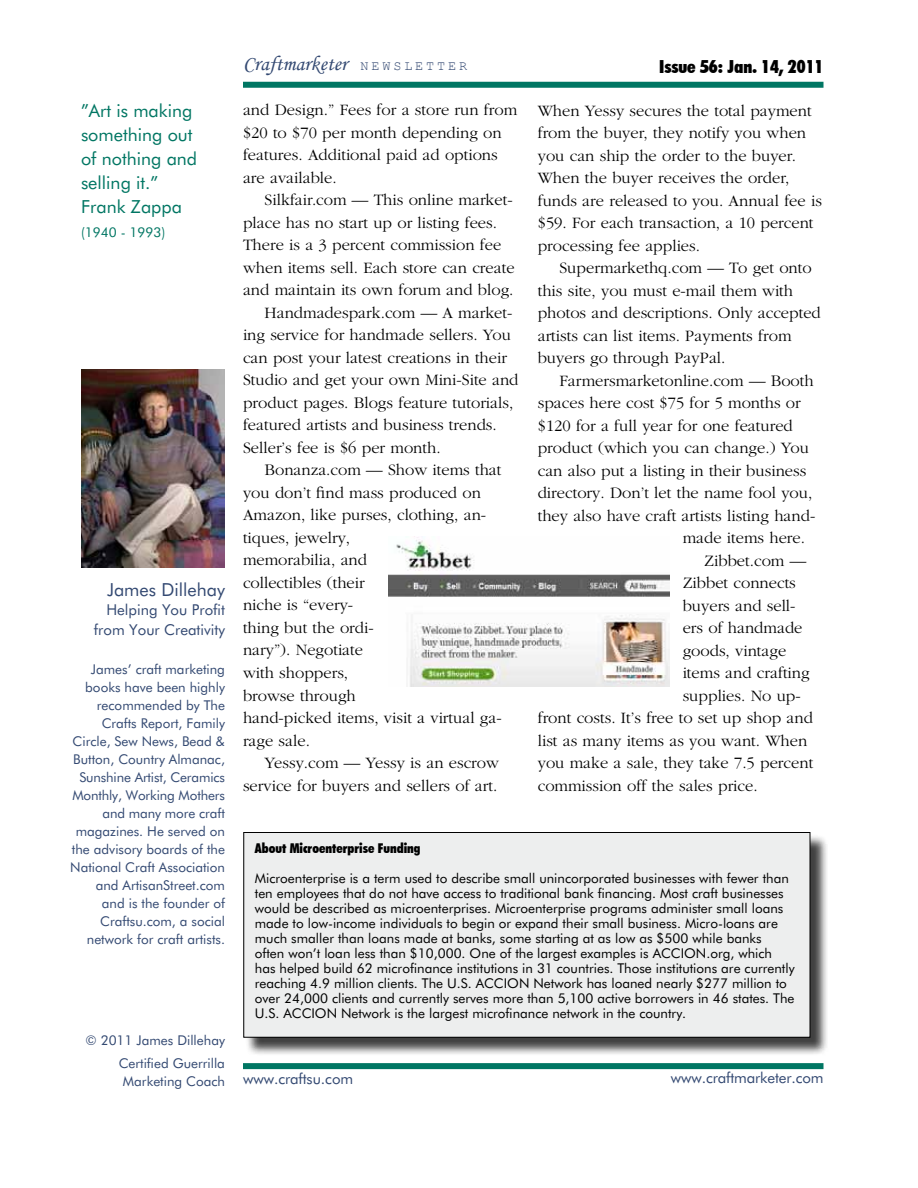
<style>
.page{position:relative;width:918px;height:1188px;background:#fff}
.page>*{position:absolute;margin:0;border:0;box-sizing:border-box;transform-origin:0 0}
.t1{font:21px "Monotype Corsiva";color:#334972}
.t2{font:18px/24px "Futura Book BT";color:#007663}
.t3{font:900 condensed 18px "Futura BT";color:#000}
.t4{font:18px "Futura Book BT";color:#334972}
.t5{font:300 16.5px/22.5px "Garamond";color:#000}
.t6{font:15px/19.5px "Futura Book BT";color:#334972;text-align:right}
.t7{font:13.5px/15px "Futura Book BT";color:#000}
.t8{font:13.5px/18px "Futura Book BT";color:#334972;text-align:right}
.t9{font:900 condensed 13.5px "Futura BT";color:#000}
.t10{font:13.5px "Futura Book BT";color:#007663}
.s1{font-family:"Courier New";font-size:13.5px}
</style>
<div class="page">
<div style="left:243px;top:82px;width:581px;height:6px;background:#007663"></div>
<div style="left:243px;top:1063px;width:581px;height:6px;background:#007663"></div>
<img style="left:81px;top:369px;width:144px;height:199px">
<div style="left:246px;top:834px;width:583px;height:222px;background:#000;opacity:.75"></div>
<div style="left:244px;top:832px;width:566px;height:205px;background:#edeeee"></div>
<div style="left:243px;top:832px;width:567px;height:206px;border:1px solid #000"></div>
<img style="left:388px;top:537px;width:281px;height:149px">
<p class="t2" style="left:81px;top:98px;width:118px">”Art is making something out of nothing and selling it.”<br>Frank Zappa</p>
<p class="t10" style="left:81px;top:224px;width:86px">(1940 - 1993)</p>
<p class="t4" style="left:107px;top:579px;width:119px">James Dillehay</p>
<p class="t6" style="left:94px;top:600px;width:133px">Helping You Profit from Your Creativity</p>
<p class="t8" style="left:70px;top:660px;width:156px">James’ craft marketing books have been highly recommended by The<br>Crafts Report, Family<br>Circle, Sew News, Bead &amp;<br>Button, Country Almanac,<br>Sunshine Artist, Ceramics<br>Monthly, Working Mothers and many more craft magazines. He served on the advisory boards of the<br>National Craft Association and ArtisanStreet.com and is the founder of<br>Craftsu.com, a social network for craft artists.</p>
<p class="t1" style="left:243px;top:51px;width:226px">Craftmarketer <span class="s1">N E W S L E T T E R</span></p>
<p class="t3" style="left:659px;top:56px;width:166px">Issue 56: Jan. 14, 2011</p>
<p class="t5" style="left:243px;top:99px;width:276px">and Design.” Fees for a store run from $20 to $70 per month depending on features. Additional paid ad options are available.</p>
<p class="t5" style="left:265px;top:189px;width:250px">Silkfair.com — This online market-</p>
<p class="t5" style="left:243px;top:212px;width:256px">place has no start up or listing fees.</p>
<p class="t5" style="left:243px;top:234px;width:260px">There is a 3 percent commission fee</p>
<p class="t5" style="left:243px;top:257px;width:273px">when items sell. Each store can create</p>
<p class="t5" style="left:243px;top:279px;width:272px">and maintain its own forum and blog.</p>
<p class="t5" style="left:265px;top:302px;width:249px">Handmadespark.com — A market-</p>
<p class="t5" style="left:243px;top:324px;width:269px">ing service for handmade sellers. You</p>
<p class="t5" style="left:243px;top:347px;width:266px">can post your latest creations in their</p>
<p class="t5" style="left:243px;top:369px;width:277px">Studio and get your own Mini-Site and</p>
<p class="t5" style="left:243px;top:392px;width:272px">product pages. Blogs feature tutorials,</p>
<p class="t5" style="left:243px;top:414px;width:255px">featured artists and business trends.</p>
<p class="t5" style="left:243px;top:437px;width:199px">Seller’s fee is $6 per month.</p>
<p class="t5" style="left:265px;top:459px;width:238px">Bonanza.com — Show items that</p>
<p class="t5" style="left:243px;top:482px;width:239px">you don’t find mass produced on</p>
<p class="t5" style="left:243px;top:504px;width:245px">Amazon, like purses, clothing, an-</p>
<p class="t5" style="left:243px;top:527px;width:109px">tiques, jewelry,</p>
<p class="t5" style="left:243px;top:549px;width:126px">memorabilia, and</p>
<p class="t5" style="left:243px;top:572px;width:123px">collectibles (their</p>
<p class="t5" style="left:243px;top:594px;width:112px">niche is “every-</p>
<p class="t5" style="left:243px;top:617px;width:132px">thing but the ordi-</p>
<p class="t5" style="left:243px;top:639px;width:122px">nary”). Negotiate</p>
<p class="t5" style="left:243px;top:662px;width:107px">with shoppers,</p>
<p class="t5" style="left:243px;top:684px;width:114px">browse through</p>
<p class="t5" style="left:243px;top:707px;width:260px">hand-picked items, visit a virtual ga-</p>
<p class="t5" style="left:243px;top:729px;width:68px">rage sale.</p>
<p class="t5" style="left:265px;top:752px;width:236px">Yessy.com — Yessy is an escrow</p>
<p class="t5" style="left:243px;top:774px;width:256px">service for buyers and sellers of art.</p>
<p class="t5" style="left:538px;top:99px;width:286px">When Yessy secures the total payment from the buyer, they notify you when you can ship the order to the buyer.<br>When the buyer receives the order, funds are released to you. Annual fee is $59. For each transaction, a 10 percent processing fee applies.</p>
<p class="t5" style="left:538px;top:257px;width:285px;text-indent:22px">Supermarkethq.com — To get onto this site, you must e-mail them with photos and descriptions. Only accepted artists can list items. Payments from buyers go through PayPal.</p>
<p class="t5" style="left:559px;top:369px;width:256px">Farmersmarketonline.com — Booth</p>
<p class="t5" style="left:538px;top:392px;width:265px">spaces here cost $75 for 5 months or</p>
<p class="t5" style="left:538px;top:414px;width:257px">$120 for a full year for one featured</p>
<p class="t5" style="left:538px;top:437px;width:273px">product (which you can change.) You</p>
<p class="t5" style="left:538px;top:459px;width:270px">can also put a listing in their business</p>
<p class="t5" style="left:538px;top:482px;width:276px">directory. Don’t let the name fool you,</p>
<p class="t5" style="left:538px;top:505px;width:279px">they also have craft artists listing hand-</p>
<p class="t5" style="left:683px;top:527px;width:124px">made items here.</p>
<p class="t5" style="left:704px;top:550px;width:103px">Zibbet.com —</p>
<p class="t5" style="left:683px;top:572px;width:115px">Zibbet connects</p>
<p class="t5" style="left:683px;top:595px;width:114px">buyers and sell-</p>
<p class="t5" style="left:683px;top:617px;width:121px">ers of handmade</p>
<p class="t5" style="left:683px;top:640px;width:105px">goods, vintage</p>
<p class="t5" style="left:683px;top:662px;width:129px">items and crafting</p>
<p class="t5" style="left:683px;top:685px;width:120px">supplies. No up-</p>
<p class="t5" style="left:538px;top:707px;width:277px">front costs. It’s free to set up shop and</p>
<p class="t5" style="left:538px;top:730px;width:271px">list as many items as you want. When</p>
<p class="t5" style="left:538px;top:752px;width:277px">you make a sale, they take 7.5 percent</p>
<p class="t5" style="left:538px;top:775px;width:221px">commission off the sales price.</p>
<p class="t9" style="left:255px;top:840px;width:167px">About Microenterprise Funding</p>
<p class="t7" style="left:255px;top:871px;width:541px">Microenterprise is a term used to describe small unincorporated businesses with fewer than ten employees that do not have access to traditional bank financing. Most craft businesses would be described as microenterprises. Microenterprise programs administer small loans made to low-income individuals to begin or expand their small business. Micro-loans are much smaller than loans made at banks, some starting at as low as $500 while banks<br>often won’t loan less than $10,000. One of the largest examples is ACCION.org, which has helped build 62 microfinance institutions in 31 countries. Those institutions are currently reaching 4.9 million clients. The U.S. ACCION Network has loaned nearly $277 million to over 24,000 clients and currently serves more than 5,100 active borrowers in 46 states. The U.S. ACCION Network is the largest microfinance network in the country.</p>
<p class="t8" style="left:85px;top:1029px;width:141px;line-height:23.2px">© 2011 James Dillehay<br>Certified Guerrilla</p>
<p class="t8" style="left:123px;top:1073px;width:104px">Marketing Coach</p>
<p class="t6" style="left:671px;top:1068px;width:154px">www.craftmarketer.com</p>
<p class="t6" style="left:243px;top:1069px;width:112px">www.craftsu.com</p>
</div>
